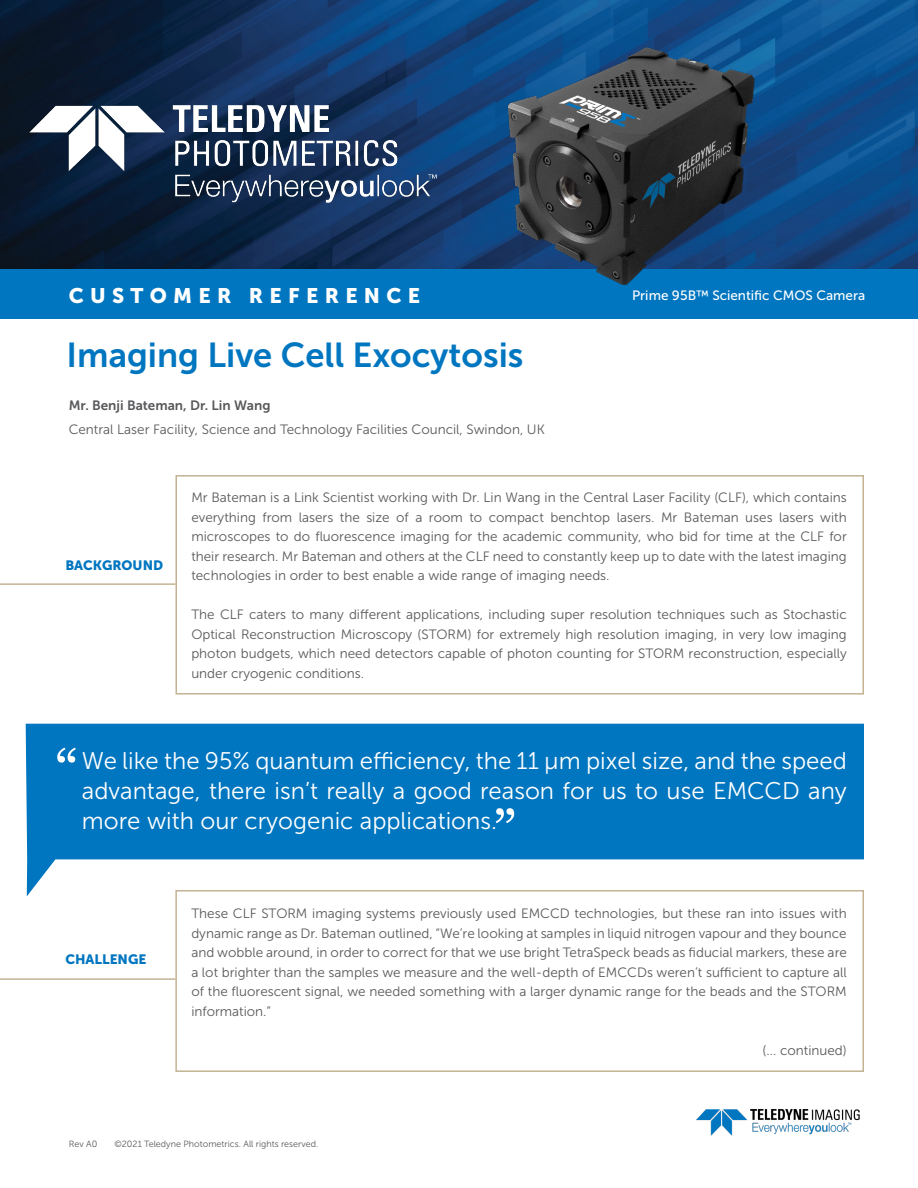
<style>
.page{position:relative;width:918px;height:1188px;background:#fff}
.page>*{position:absolute;margin:0;border:0;box-sizing:border-box;transform-origin:0 0}
.t1{font:57px "Georgia";color:#fff}
.t2{font:34.5px "Museo Sans 700";color:#0076c0}
.t3{font:24px/30px "Museo Sans 300";color:#fff;text-align:justify}
.t4{font:21px "Museo Sans 900";letter-spacing:.3em;color:#fff}
.t5{font:13.5px/19.5px "Museo Sans 300";color:#58595b;text-align:justify}
.t6{font:13.5px "Museo Sans 500";color:#fff}
.t7{font:13.5px "Museo Sans 700";color:#58595b}
.t8{font:13.5px "Museo Sans 900";color:#0076c0}
.t9{font:9px "Museo Sans 300";color:#58595b}
</style>
<div class="page">
<img style="left:696px;top:1109px;width:164px;height:27px">
<img style="left:0;top:0;width:918px;height:269px">
<img style="left:23px;top:103px;width:423px;height:101px">
<div style="left:0;top:269px;width:918px;height:50px;background:#0076c0"></div>
<img style="left:491px;top:41px;width:273px;height:244px">
<svg style="left:26px;top:724px;width:838px;height:172px;fill:#0076c0"></svg>
<div style="left:175px;top:475px;width:689px;height:220px;border:2px solid #c3b393"></div>
<div style="left:175px;top:890px;width:689px;height:182px;border:2px solid #c3b393"></div>
<hr style="left:0;top:978px;width:175px;height:2px;background:#c3b393">
<hr style="left:0;top:583px;width:175px;height:2px;background:#c3b393">
<p class="t4" style="left:69px;top:283px;width:353px">CUSTOMER REFERENCE</p>
<p class="t6" style="left:632px;top:288px;width:235px">Prime 95B™ Scientific CMOS Camera</p>
<p class="t2" style="left:67px;top:336px;width:458px">Imaging Live Cell Exocytosis</p>
<p class="t7" style="left:69px;top:398px;width:203px">Mr. Benji Bateman, Dr. Lin Wang</p>
<p class="t5" style="left:69px;top:420px;width:478px">Central Laser Facility, Science and Technology Facilities Council, Swindon, UK</p>
<p class="t8" style="left:65px;top:557px;width:99px">BACKGROUND</p>
<p class="t5" style="left:191px;top:488px;width:657px">Mr Bateman is a Link Scientist working with Dr. Lin Wang in the Central Laser Facility (CLF), which contains everything from lasers the size of a room to compact benchtop lasers. Mr Bateman uses lasers with microscopes to do fluorescence imaging for the academic community, who bid for time at the CLF for their research. Mr Bateman and others at the CLF need to constantly keep up to date with the latest imaging technologies in order to best enable a wide range of imaging needs.</p>
<p class="t5" style="left:191px;top:605px;width:657px">The CLF caters to many different applications, including super resolution techniques such as Stochastic Optical Reconstruction Microscopy (STORM) for extremely high resolution imaging, in very low imaging photon budgets, which need detectors capable of photon counting for STORM reconstruction, especially under cryogenic conditions.</p>
<p class="t1" style="left:55px;top:736px;width:25px">“</p>
<p class="t3" style="left:82px;top:746px;width:766px">We like the 95% quantum efficiency, the 11 µm pixel size, and the speed advantage, there isn’t really a good reason for us to use EMCCD any more with our cryogenic applications.</p>
<p class="t1" style="left:516px;top:835px;width:25px;rotate:-180deg">“</p>
<p class="t8" style="left:65px;top:952px;width:83px">CHALLENGE</p>
<p class="t5" style="left:191px;top:904px;width:657px">These CLF STORM imaging systems previously used EMCCD technologies, but these ran into issues with dynamic range as Dr. Bateman outlined, “We’re looking at samples in liquid nitrogen vapour and they bounce and wobble around, in order to correct for that we use bright TetraSpeck beads as fiducial markers, these are a lot brighter than the samples we measure and the well-depth of EMCCDs weren’t sufficient to capture all of the fluorescent signal, we needed something with a larger dynamic range for the beads and the STORM information.”</p>
<p class="t5" style="left:763px;top:1041px;width:86px">(... continued)</p>
<p class="t9" style="left:69px;top:1139px;width:30px">Rev A0</p>
<p class="t9" style="left:114px;top:1139px;width:205px">©2021 Teledyne Photometrics. All rights reserved.</p>
</div>
